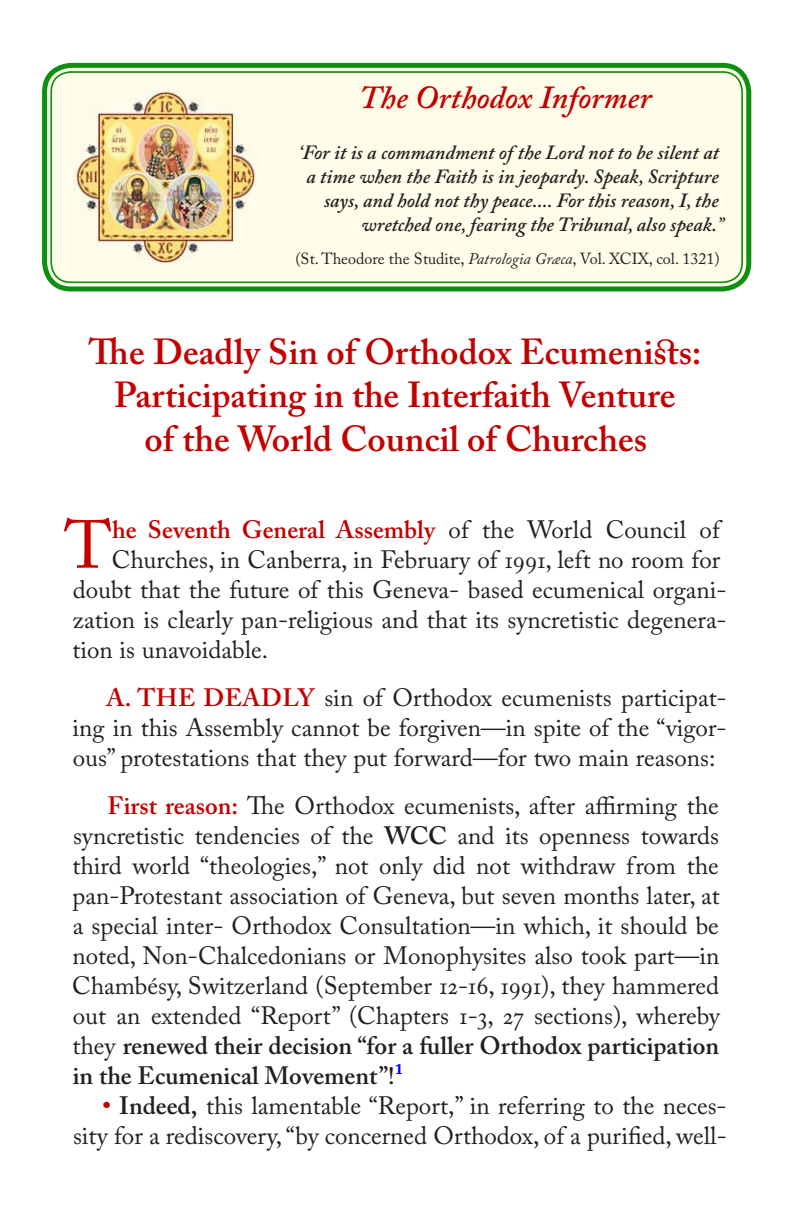
<style>
.page{position:relative;width:792px;height:1224px;background:#fff}
.page>*{position:absolute;margin:0;border:0;box-sizing:border-box;transform-origin:0 0}
.t1{font:67.2px "Adobe Caslon Pro";color:#c30000}
.t2{font:600 36px "Adobe Caslon Pro";color:#c30000}
.t3{font:italic 600 32px "Adobe Caslon Pro";color:#c30000}
.t4{font:25px/30px "Adobe Caslon Pro";color:#231f20;text-align:justify}
.t5{font:600 25px "Adobe Caslon Pro";color:#c30000}
.t6{font:italic 600 20px/24px "Adobe Caslon Pro";color:#231f20;text-align:right}
.t7{font:16px "Adobe Caslon Pro";color:#231f20}
.s1{font-style:italic}
.s2{font-weight:400;color:#231f20}
.s3{font-weight:600;color:#c30000}
.s4{font-weight:600}
.s5{font-weight:600;color:#00f}
</style>
<div class="page">
<div style="left:47px;top:68px;width:699px;height:218px;background:#fffce9;border-radius:24px"></div>
<div style="left:42px;top:63px;width:709px;height:228px;border:5px solid #0d8f0f;border-radius:26px"></div>
<div style="left:50px;top:71px;width:693px;height:212px;border:2px solid #0d8f0f;border-radius:20px"></div>
<img style="left:73px;top:91px;width:184px;height:172px">
<p class="t3" style="left:359px;top:78px;width:294px">The Orthodox Informer</p>
<p class="t6" style="left:299px;top:140px;width:426px">‘For it is a commandment of the Lord not to be silent at a time when the Faith is in jeopardy. Speak, Scripture says, and hold not thy peace.... For this reason, I, the wretched one, fearing the Tribunal, also speak.”</p>
<p class="t7" style="left:295px;top:249px;width:426px">(St. Theodore the Studite, <span class="s1">Patrologia Græca</span>, Vol. XCIX, col. 1321)</p>
<p class="t2" style="left:89px;top:331px;width:614px">The Deadly Sin of Orthodox Ecumenists:</p>
<p class="t2" style="left:114px;top:374px;width:563px">Participating in the Interfaith Venture</p>
<p class="t2" style="left:145px;top:417px;width:504px">of the World Council of Churches</p>
<p class="t1" style="left:64px;top:505px;width:49px">T</p>
<p class="t5" style="left:112px;top:514px;width:609px">he Seventh General Assembly <span class="s2">of the World Council of</span></p>
<p class="t4" style="left:112px;top:544px;width:610px">Churches, in Canberra, in February of 1991, left no room for</p>
<p class="t4" style="left:73px;top:574px;width:655px">doubt that the future of this Geneva- based ecumenical organi-</p>
<p class="t4" style="left:73px;top:604px;width:655px">zation is clearly pan-religious and that its syncretistic degenera-</p>
<p class="t4" style="left:72px;top:634px;width:197px">tion is unavoidable.</p>
<p class="t5" style="left:106px;top:682px;width:118px">A. The dead</p>
<p class="t4" style="left:73px;top:682px;width:656px;text-indent:210px"><span class="s3">ly</span> sin of Orthodox ecumenists participat&shy;ing in this Assembly cannot be forgiven—in spite of the “vigor&shy;ous” protestations that they put forward—for two main reasons:</p>
<p class="t4" style="left:72px;top:790px;width:649px;text-indent:36px"><span class="s3">First reason:</span> The Orthodox ecumenists, after affirming the syncretistic tendencies of the <span class="s4">WCC</span> and its openness towards third world “theologies,” not only did not withdraw from the pan-Protestant association of Geneva, but seven months later, at a special inter- Orthodox Consultation—in which, it should be noted, Non-Chalcedonians or Monophysites also took part—in Chambésy, Switzerland (September 12-16, 1991), they hammered out an extended “Report” (Chapters 1-3, 27 sections), whereby they <span class="s4">renewed their decision “for a fuller Orthodox participation in the Ecumenical Movement”!</span><span class="s5">1</span></p>
<p class="t4" style="left:73px;top:1090px;width:655px;text-align:right"><span class="s3">•</span> <span class="s4">Indeed,</span> this lamentable “Report,” in referring to the neces&shy;sity for a rediscovery, “by concerned Orthodox, of a purified, well-</p>
</div>
